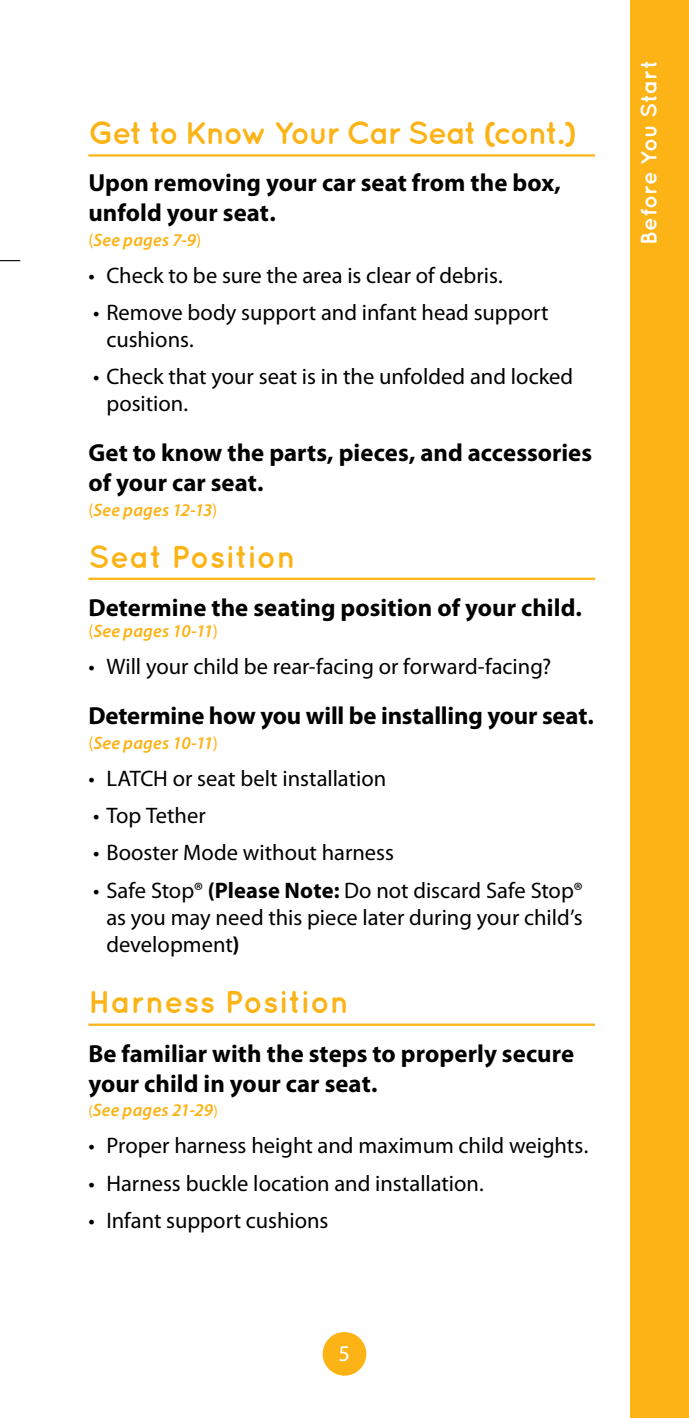
<style>
.page{position:relative;width:689px;height:1418px;background:#fff}
.page>*{position:absolute;margin:0;border:0;box-sizing:border-box;transform-origin:0 0}
.t1{font:700 31.5px "Quicksand";letter-spacing:-.05em;color:#fcb316}
.t2{font:700 31.5px "Quicksand";color:#fcb316}
.t3{font:700 24.75px/29.7px "Myriad Pro";color:#000}
.t4{font:22.5px/27px "Myriad Pro";color:#000}
.t5{font:700 22.5px "Quicksand";letter-spacing:.005em;color:#fff}
.t6{font:22.5px "Myriad Pro";color:#fff}
.t7{font:italic 600 18px "Myriad Pro";letter-spacing:.015em;color:#fcb316}
.s1{font-weight:400;font-style:normal}
.s2{font-weight:700}
.s3{font-weight:400;font-style:normal;font-size:15.75px}
</style>
<div class="page">
<div style="left:630px;top:0;width:58px;height:1418px;background:#fcb316"></div>
<div style="left:322px;top:1332px;width:44px;height:43px;background:#fcb316;border-radius:50%"></div>
<hr style="left:88px;top:154px;width:507px;height:3px;background:#fcb316">
<hr style="left:88px;top:577px;width:507px;height:3px;background:#fcb316">
<hr style="left:88px;top:1023px;width:507px;height:2px;background:#fcb316">
<svg style="left:0;top:260px;width:20px;height:1px"></svg>
<h1 class="t1" style="left:88px;top:114px;width:490px">Get to Know Your Car Seat (cont.)</h1>
<p class="t3" style="left:88px;top:169px;width:474px">Upon removing your car seat from the box, unfold your seat.</p>
<p class="t7" style="left:88px;top:230px;width:114px"><span class="s1">(</span>See pages 7-9<span class="s1">)</span></p>
<p class="t4" style="left:88px;top:262px;width:416px">• Check to be sure the area is clear of debris.</p>
<p class="t4" style="left:106px;top:299px;width:443px;text-indent:-13px">• Remove body support and infant head support cushions.</p>
<p class="t4" style="left:106px;top:364px;width:468px;text-indent:-13px">• Check that your seat is in the unfolded and locked position.</p>
<p class="t3" style="left:88px;top:438px;width:505px">Get to know the parts, pieces, and accessories of your car seat.</p>
<p class="t7" style="left:88px;top:500px;width:130px"><span class="s1">(</span>See pages 12-13<span class="s1">)</span></p>
<h1 class="t2" style="left:88px;top:537px;width:209px">Seat Position</h1>
<p class="t3" style="left:88px;top:592px;width:495px">Determine the seating position of your child.</p>
<p class="t7" style="left:88px;top:621px;width:131px"><span class="s1">(</span>See pages 10-11<span class="s1">)</span></p>
<p class="t4" style="left:88px;top:653px;width:464px">• Will your child be rear-facing or forward-facing?</p>
<p class="t3" style="left:88px;top:701px;width:507px">Determine how you will be installing your seat.</p>
<p class="t7" style="left:88px;top:733px;width:131px"><span class="s1">(</span>See pages 10-11<span class="s1">)</span></p>
<p class="t4" style="left:88px;top:765px;width:299px">• LATCH or seat belt installation</p>
<p class="t4" style="left:93px;top:802px;width:114px">• Top Tether</p>
<p class="t4" style="left:93px;top:839px;width:302px">• Booster Mode without harness</p>
<p class="t4" style="left:106px;top:877px;width:478px;text-align:justify;text-indent:-13px">• Safe Stop® <span class="s2">(Please Note:</span> Do not discard Safe Stop® as you may need this piece later during your child’s development<span class="s2">)</span></p>
<h1 class="t2" style="left:88px;top:983px;width:262px">Harness Position</h1>
<p class="t3" style="left:88px;top:1039px;width:487px">Be familiar with the steps to properly secure your child in your car seat.</p>
<p class="t7" style="left:88px;top:1100px;width:131px"><span class="s3">(</span>See pages 21-29<span class="s3">)</span></p>
<p class="t4" style="left:88px;top:1132px;width:501px">• Proper harness height and maximum child weights.</p>
<p class="t4" style="left:88px;top:1170px;width:397px">• Harness buckle location and installation.</p>
<p class="t4" style="left:88px;top:1207px;width:241px">• Infant support cushions</p>
<p class="t6" style="left:338px;top:1341px;width:13px">5</p>
<p class="t5" style="left:635px;top:245px;width:186px;rotate:-90deg">Before You Start</p>
</div>
